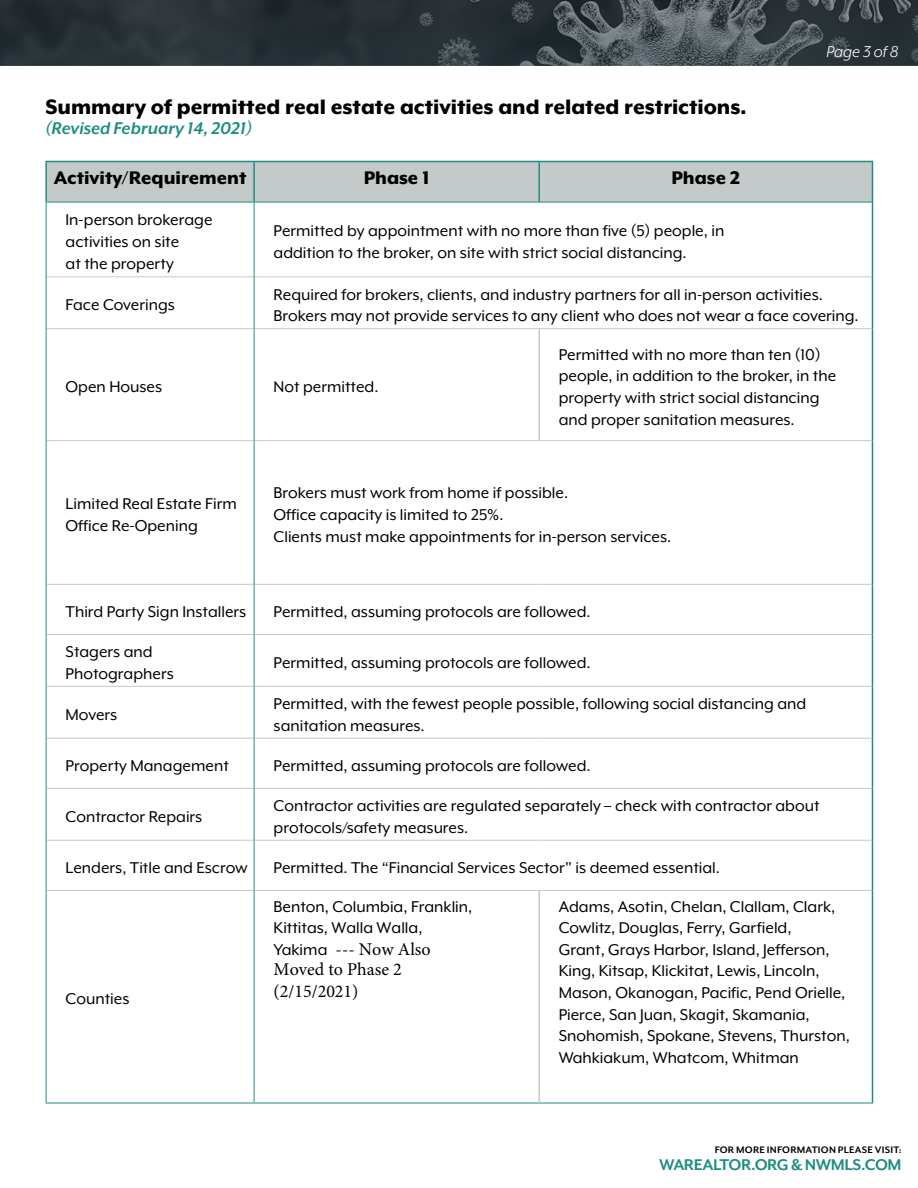
<style>
.page{position:relative;width:918px;height:1188px;background:#fff}
.page>*{position:absolute;margin:0;border:0;box-sizing:border-box;transform-origin:0 0}
.t1{font:800 24px "Mr Eaves XL Mod OT";color:#000}
.t2{font:800 21px "Mr Eaves XL Mod OT";color:#000}
.t3{font:italic 700 19.5px "Mr Eaves XL Mod OT";color:#1e8d81}
.t4{font:18px/21.6px "Mr Eaves XL Mod OT";color:#000}
.t5{font:18px/21px "Minion Pro";color:#000}
.t6{font:italic 18px "Mr Eaves XL Mod OT";color:#fff}
.t7{font:700 17.85px "Mr Eaves Mod OT";letter-spacing:-.03em;color:#1e8d81}
.t8{font:700 10.95px "Mr Eaves Mod OT";letter-spacing:.02em;color:#000}
.s1{font-family:"Mr Eaves XL Mod OT"}
</style>
<div class="page">
<img style="left:0;top:0;width:918px;height:66px">
<div style="left:47px;top:162px;width:825px;height:40px;background:#c4c9ca"></div>
<hr style="left:45px;top:161px;width:209px;height:1px;background:#1e8d81">
<hr style="left:45px;top:162px;width:2px;height:40px;background:#1e8d81">
<hr style="left:254px;top:161px;width:285px;height:1px;background:#1e8d81">
<hr style="left:253px;top:162px;width:2px;height:40px;background:#1e8d81">
<hr style="left:539px;top:161px;width:334px;height:1px;background:#1e8d81">
<hr style="left:538px;top:162px;width:2px;height:40px;background:#1e8d81">
<hr style="left:872px;top:162px;width:1px;height:40px;background:#1e8d81">
<hr style="left:46px;top:202px;width:208px;height:1px;background:#1e8d81">
<hr style="left:254px;top:202px;width:285px;height:1px;background:#1e8d81">
<hr style="left:539px;top:202px;width:333px;height:1px;background:#1e8d81">
<hr style="left:872px;top:202px;width:1px;height:75px;background:#1e8d81">
<hr style="left:872px;top:277px;width:1px;height:52px;background:#1e8d81">
<hr style="left:872px;top:329px;width:1px;height:112px;background:#1e8d81">
<hr style="left:872px;top:441px;width:1px;height:143px;background:#1e8d81">
<hr style="left:872px;top:584px;width:1px;height:51px;background:#1e8d81">
<hr style="left:872px;top:635px;width:1px;height:51px;background:#1e8d81">
<hr style="left:872px;top:686px;width:1px;height:52px;background:#1e8d81">
<hr style="left:872px;top:738px;width:1px;height:50px;background:#1e8d81">
<hr style="left:872px;top:788px;width:1px;height:52px;background:#1e8d81">
<hr style="left:872px;top:840px;width:1px;height:50px;background:#1e8d81">
<hr style="left:872px;top:890px;width:1px;height:213px;background:#1e8d81">
<hr style="left:254px;top:1103px;width:285px;height:1px;background:#1e8d81">
<hr style="left:539px;top:1103px;width:334px;height:1px;background:#1e8d81">
<hr style="left:46px;top:276px;width:208px;height:1px;background:#c4c9ca">
<hr style="left:254px;top:276px;width:285px;height:1px;background:#c4c9ca">
<hr style="left:539px;top:276px;width:333px;height:1px;background:#c4c9ca">
<hr style="left:46px;top:328px;width:208px;height:1px;background:#c4c9ca">
<hr style="left:254px;top:328px;width:285px;height:1px;background:#c4c9ca">
<hr style="left:539px;top:328px;width:333px;height:1px;background:#c4c9ca">
<hr style="left:46px;top:440px;width:208px;height:1px;background:#c4c9ca">
<hr style="left:254px;top:440px;width:285px;height:1px;background:#c4c9ca">
<hr style="left:539px;top:440px;width:333px;height:1px;background:#c4c9ca">
<hr style="left:46px;top:584px;width:208px;height:1px;background:#c4c9ca">
<hr style="left:254px;top:584px;width:285px;height:1px;background:#c4c9ca">
<hr style="left:539px;top:584px;width:333px;height:1px;background:#c4c9ca">
<hr style="left:46px;top:634px;width:208px;height:1px;background:#c4c9ca">
<hr style="left:254px;top:634px;width:285px;height:1px;background:#c4c9ca">
<hr style="left:539px;top:634px;width:333px;height:1px;background:#c4c9ca">
<hr style="left:46px;top:686px;width:208px;height:1px;background:#c4c9ca">
<hr style="left:254px;top:686px;width:285px;height:1px;background:#c4c9ca">
<hr style="left:539px;top:686px;width:333px;height:1px;background:#c4c9ca">
<hr style="left:46px;top:738px;width:208px;height:1px;background:#c4c9ca">
<hr style="left:254px;top:738px;width:285px;height:1px;background:#c4c9ca">
<hr style="left:539px;top:738px;width:333px;height:1px;background:#c4c9ca">
<hr style="left:46px;top:788px;width:208px;height:1px;background:#c4c9ca">
<hr style="left:254px;top:788px;width:285px;height:1px;background:#c4c9ca">
<hr style="left:539px;top:788px;width:333px;height:1px;background:#c4c9ca">
<hr style="left:46px;top:840px;width:208px;height:1px;background:#c4c9ca">
<hr style="left:254px;top:840px;width:285px;height:1px;background:#c4c9ca">
<hr style="left:539px;top:840px;width:333px;height:1px;background:#c4c9ca">
<hr style="left:46px;top:890px;width:208px;height:1px;background:#c4c9ca">
<hr style="left:254px;top:890px;width:285px;height:1px;background:#c4c9ca">
<hr style="left:539px;top:890px;width:333px;height:1px;background:#c4c9ca">
<hr style="left:538px;top:329px;width:2px;height:111px;background:#c4c9ca">
<hr style="left:538px;top:891px;width:2px;height:212px;background:#c4c9ca">
<hr style="left:46px;top:202px;width:1px;height:75px;background:#1e8d81">
<hr style="left:254px;top:202px;width:1px;height:75px;background:#1e8d81">
<hr style="left:46px;top:277px;width:1px;height:52px;background:#1e8d81">
<hr style="left:254px;top:277px;width:1px;height:52px;background:#1e8d81">
<hr style="left:46px;top:329px;width:1px;height:112px;background:#1e8d81">
<hr style="left:254px;top:329px;width:1px;height:112px;background:#1e8d81">
<hr style="left:46px;top:441px;width:1px;height:143px;background:#1e8d81">
<hr style="left:254px;top:441px;width:1px;height:143px;background:#1e8d81">
<hr style="left:46px;top:584px;width:1px;height:51px;background:#1e8d81">
<hr style="left:254px;top:584px;width:1px;height:51px;background:#1e8d81">
<hr style="left:46px;top:635px;width:1px;height:51px;background:#1e8d81">
<hr style="left:254px;top:635px;width:1px;height:51px;background:#1e8d81">
<hr style="left:46px;top:686px;width:1px;height:52px;background:#1e8d81">
<hr style="left:254px;top:686px;width:1px;height:52px;background:#1e8d81">
<hr style="left:46px;top:738px;width:1px;height:50px;background:#1e8d81">
<hr style="left:254px;top:738px;width:1px;height:50px;background:#1e8d81">
<hr style="left:46px;top:788px;width:1px;height:52px;background:#1e8d81">
<hr style="left:254px;top:788px;width:1px;height:52px;background:#1e8d81">
<hr style="left:46px;top:840px;width:1px;height:50px;background:#1e8d81">
<hr style="left:254px;top:840px;width:1px;height:50px;background:#1e8d81">
<hr style="left:46px;top:890px;width:1px;height:213px;background:#1e8d81">
<hr style="left:254px;top:890px;width:1px;height:213px;background:#1e8d81">
<hr style="left:46px;top:1103px;width:208px;height:1px;background:#1e8d81">
<p class="t6" style="left:827px;top:42px;width:74px">Page 3 of 8</p>
<h1 class="t1" style="left:45px;top:95px;width:703px">Summary of permitted real estate activities and related restrictions.</h1>
<p class="t3" style="left:45px;top:119px;width:208px">(Revised February 14, 2021)</p>
<p class="t2" style="left:54px;top:167px;width:194px">Activity/Requirement</p>
<p class="t2" style="left:364px;top:167px;width:67px">Phase 1</p>
<p class="t2" style="left:671px;top:167px;width:70px">Phase 2</p>
<p class="t4" style="left:66px;top:209px;width:148px">In-person brokerage activities on site<br>at the property</p>
<p class="t4" style="left:274px;top:220px;width:452px">Permitted by appointment with no more than five (5) people, in addition to the broker, on site with strict social distancing.</p>
<p class="t4" style="left:66px;top:294px;width:111px">Face Coverings</p>
<p class="t4" style="left:274px;top:283px;width:587px">Required for brokers, clients, and industry partners for all in-person activities.<br>Brokers may not provide services to any client who does not wear a face covering.</p>
<p class="t4" style="left:66px;top:376px;width:98px">Open Houses</p>
<p class="t4" style="left:274px;top:376px;width:106px">Not permitted.</p>
<p class="t4" style="left:559px;top:344px;width:279px">Permitted with no more than ten (10) people, in addition to the broker, in the property with strict social distancing and proper sanitation measures.</p>
<p class="t4" style="left:66px;top:493px;width:173px">Limited Real Estate Firm<br>Office Re-Opening</p>
<p class="t4" style="left:274px;top:482px;width:399px">Brokers must work from home if possible.<br>Office capacity is limited to 25%.<br>Clients must make appointments for in-person services.</p>
<p class="t4" style="left:66px;top:601px;width:182px">Third Party Sign Installers</p>
<p class="t4" style="left:274px;top:601px;width:319px">Permitted, assuming protocols are followed.</p>
<p class="t4" style="left:66px;top:641px;width:110px">Stagers and<br>Photographers</p>
<p class="t4" style="left:274px;top:652px;width:319px">Permitted, assuming protocols are followed.</p>
<p class="t4" style="left:66px;top:704px;width:53px">Movers</p>
<p class="t4" style="left:274px;top:693px;width:534px">Permitted, with the fewest people possible, following social distancing and sanitation measures.</p>
<p class="t4" style="left:66px;top:755px;width:165px">Property Management</p>
<p class="t4" style="left:274px;top:755px;width:319px">Permitted, assuming protocols are followed.</p>
<p class="t4" style="left:66px;top:806px;width:138px">Contractor Repairs</p>
<p class="t4" style="left:274px;top:795px;width:547px">Contractor activities are regulated separately – check with contractor about protocols/safety measures.</p>
<p class="t4" style="left:66px;top:857px;width:184px">Lenders, Title and Escrow</p>
<p class="t4" style="left:274px;top:857px;width:448px">Permitted. The “Financial Services Sector" is deemed essential.</p>
<p class="t4" style="left:66px;top:988px;width:65px">Counties</p>
<p class="t4" style="left:274px;top:895px;width:200px">Benton, Columbia, Franklin,<br>Kittitas, Walla Walla,</p>
<p class="t5" style="left:274px;top:939px;width:159px"><span class="s1">Yakima</span> --- Now Also<br>Moved to Phase 2 (2/15/2021)</p>
<p class="t4" style="left:559px;top:895px;width:293px">Adams, Asotin, Chelan, Clallam, Clark, Cowlitz, Douglas, Ferry, Garfield,<br>Grant, Grays Harbor, Island, Jefferson, King, Kitsap, Klickitat, Lewis, Lincoln, Mason, Okanogan, Pacific, Pend Orielle, Pierce, San Juan, Skagit, Skamania, Snohomish, Spokane, Stevens, Thurston, Wahkiakum, Whatcom, Whitman</p>
<p class="t8" style="left:715px;top:1144px;width:188px">FOR MORE INFORMATION PLEASE VISIT:</p>
<p class="t7" style="left:659px;top:1155px;width:244px">WAREALTOR.ORG &amp; NWMLS.COM</p>
</div>
